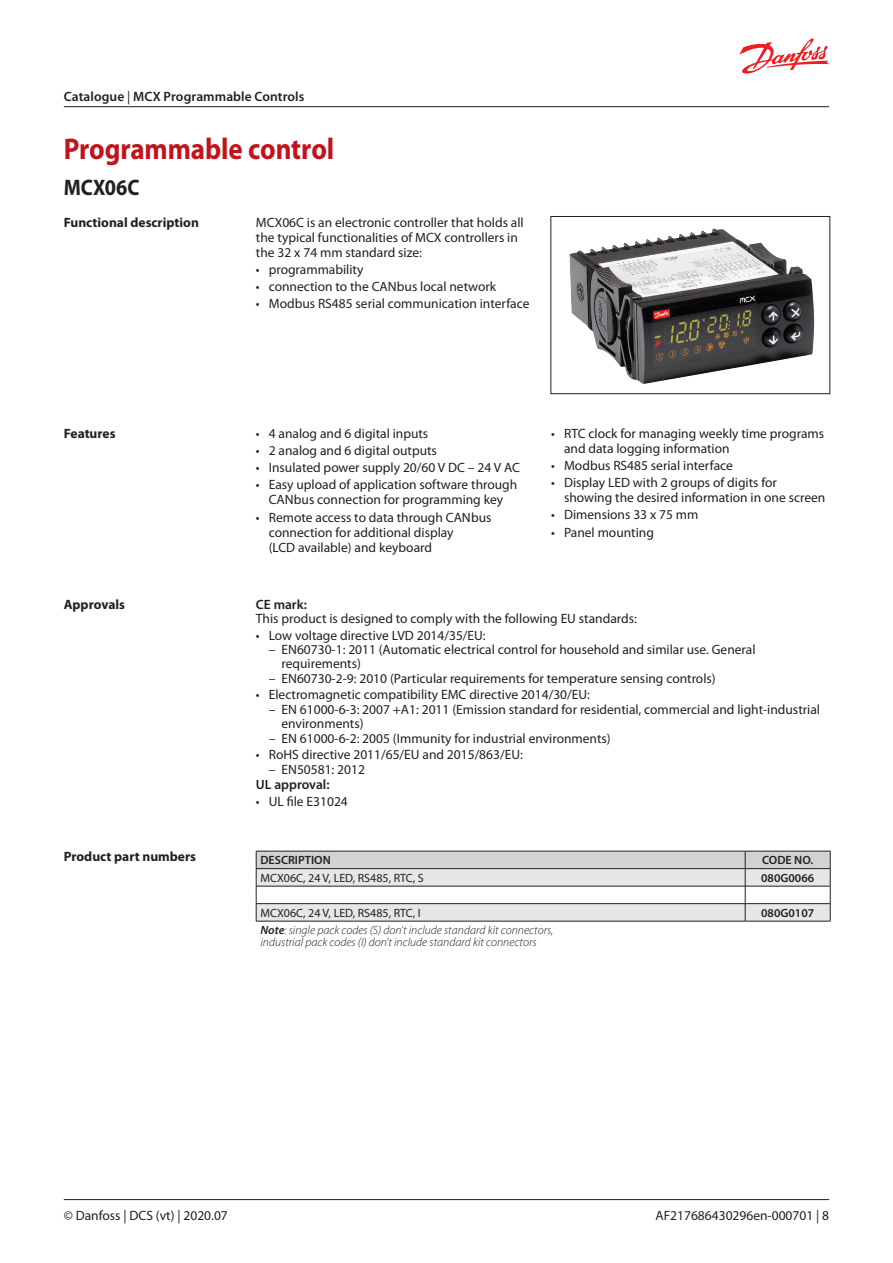
<style>
.page{position:relative;width:893px;height:1263px;background:#fff}
.page>*{position:absolute;margin:0;border:0;box-sizing:border-box;transform-origin:0 0}
.Title_big{font:700 30px "Myriad Pro";letter-spacing:-.005em;color:#c4121a;scale:.9 1}
.Title_little{font:700 22.5px "Myriad Pro";color:#231f20;scale:.9 1}
.Content_cell{font:13.5px/15px "Myriad Pro";color:#231f20}
.Normtext{font:13.5px "Myriad Pro";color:#231f20}
.Normtext_bold{font:700 13.5px "Myriad Pro";color:#231f20}
.Normtext-2{font:600 13.5px "Myriad Pro";letter-spacing:.005em;color:#231f20}
.Normtext_bold-2{font:600 13.5px "Myriad Pro";color:#231f20}
.Note{font:italic 300 12px/12px "Myriad Pro";color:#231f20}
.Content_cell-2{font:12px "Myriad Pro";color:#231f20}
.Content_cell-3{font:600 12px "Myriad Pro";color:#231f20}
.Head_rows_Right{font:600 12px "Myriad Pro";color:#231f20}
.Head_rows{font:600 12px "Myriad Pro";color:#231f20}
.s1{font-weight:400}
.s2{font-weight:600}
</style>
<div class="page">
<hr style="left:64px;top:1199px;width:765px;height:1px;background:#231f20">
<svg style="left:739px;top:38px;width:90px;height:36px"></svg>
<hr style="left:64px;top:106px;width:765px;height:1px;background:#231f20">
<img style="left:569px;top:228px;width:245px;height:156px">
<div style="left:550px;top:216px;width:280px;height:178px;border:1px solid #231f20"></div>
<svg style="left:256px;top:851px;width:575px;height:71px"></svg>
<hr style="left:256px;top:921px;width:489px;height:1px;background:#231f20">
<hr style="left:745px;top:921px;width:85px;height:1px;background:#231f20">
<hr style="left:256px;top:903px;width:489px;height:1px;background:#231f20">
<hr style="left:745px;top:903px;width:85px;height:1px;background:#231f20">
<hr style="left:256px;top:868px;width:489px;height:1px;background:#231f20">
<hr style="left:745px;top:868px;width:85px;height:1px;background:#231f20">
<p class="Normtext-2" style="left:64px;top:89px;width:242px">Catalogue <span class="s1">|</span> MCX Programmable Controls</p>
<p class="Title_big" style="left:64px;top:132px;width:302px">Programmable control</p>
<p class="Title_little" style="left:64px;top:175px;width:86px">MCX06C</p>
<p class="Normtext_bold" style="left:64px;top:215px;width:137px">Functional description</p>
<p class="Normtext" style="left:256px;top:215px;width:269px">MCX06C is an electronic controller that holds all</p>
<p class="Normtext" style="left:256px;top:230px;width:263px">the typical functionalities of MCX controllers in</p>
<p class="Normtext" style="left:256px;top:245px;width:167px">the 32 x 74 mm standard size:</p>
<p class="Content_cell" style="left:256px;top:262px;width:109px">• programmability</p>
<p class="Content_cell" style="left:256px;top:279px;width:242px">• connection to the CANbus local network</p>
<p class="Content_cell" style="left:256px;top:296px;width:275px">• Modbus RS485 serial communication interface</p>
<p class="Normtext_bold" style="left:64px;top:426px;width:53px">Features</p>
<p class="Content_cell" style="left:256px;top:426px;width:174px">• 4 analog and 6 digital inputs</p>
<p class="Content_cell" style="left:256px;top:443px;width:182px">• 2 analog and 6 digital outputs</p>
<p class="Content_cell" style="left:256px;top:460px;width:265px">• Insulated power supply 20/60 V DC – 24 V AC</p>
<p class="Content_cell" style="left:256px;top:478px;width:263px;text-align:center">• Easy upload of application software through<br>CANbus connection for programming key</p>
<p class="Content_cell" style="left:269px;top:510px;width:224px;text-indent:-13px">• Remote access to data through CANbus connection for additional display<br>(LCD available) and keyboard</p>
<p class="Content_cell" style="left:564px;top:426px;width:262px;text-indent:-13px">• RTC clock for managing weekly time programs and data logging information</p>
<p class="Content_cell" style="left:551px;top:458px;width:183px">• Modbus RS485 serial interface</p>
<p class="Content_cell" style="left:564px;top:475px;width:263px;text-indent:-13px">• Display LED with 2 groups of digits for showing the desired information in one screen</p>
<p class="Content_cell" style="left:551px;top:508px;width:149px">• Dimensions 33 x 75 mm</p>
<p class="Content_cell" style="left:551px;top:525px;width:104px">• Panel mounting</p>
<p class="Normtext_bold" style="left:64px;top:597px;width:63px">Approvals</p>
<p class="Normtext_bold" style="left:64px;top:849px;width:134px">Product part numbers</p>
<p class="Normtext_bold-2" style="left:256px;top:597px;width:52px">CE mark:</p>
<p class="Content_cell" style="left:256px;top:611px;width:382px">This product is designed to comply with the following EU standards:</p>
<p class="Content_cell" style="left:256px;top:628px;width:231px">• Low voltage directive LVD 2014/35/EU:</p>
<p class="Content_cell" style="left:281px;top:642px;width:476px;line-height:14.4px;text-indent:-13px">– EN60730-1: 2011 (Automatic electrical control for household and similar use. General requirements)</p>
<p class="Content_cell" style="left:269px;top:671px;width:448px">– EN60730-2-9: 2010 (Particular requirements for temperature sensing controls)</p>
<p class="Content_cell" style="left:256px;top:688px;width:335px">• Electromagnetic compatibility EMC directive 2014/30/EU:</p>
<p class="Content_cell" style="left:281px;top:702px;width:540px;line-height:14.4px;text-indent:-13px">– EN 61000-6-3: 2007 +A1: 2011 (Emission standard for residential, commercial and light-industrial environments)</p>
<p class="Content_cell" style="left:269px;top:731px;width:343px">– EN 61000-6-2: 2005 (Immunity for industrial environments)</p>
<p class="Content_cell" style="left:256px;top:747px;width:268px">• RoHS directive 2011/65/EU and 2015/863/EU:</p>
<p class="Content_cell" style="left:269px;top:762px;width:98px">– EN50581: 2012</p>
<p class="Normtext-2" style="left:256px;top:777px;width:75px">UL approval:</p>
<p class="Content_cell" style="left:256px;top:794px;width:93px">• UL file E31024</p>
<p class="Head_rows_Right" style="left:260px;top:854px;width:72px">DESCRIPTION</p>
<p class="Head_rows" style="left:762px;top:854px;width:52px">CODE NO.</p>
<p class="Content_cell-2" style="left:260px;top:871px;width:165px">MCX06C, 24 V, LED, RS485, RTC, S</p>
<p class="Content_cell-3" style="left:761px;top:871px;width:55px">080G0066</p>
<p class="Content_cell-2" style="left:260px;top:906px;width:162px">MCX06C, 24 V, LED, RS485, RTC, I</p>
<p class="Content_cell-3" style="left:761px;top:906px;width:55px">080G0107</p>
<p class="Note" style="left:260px;top:925px;width:294px"><span class="s2">Note</span>: single pack codes (S) don’t include standard kit connectors, industrial pack codes (I) don’t include standard kit connectors</p>
<p class="Content_cell" style="left:64px;top:1209px;width:166px">© Danfoss | DCS (vt) | 2020.07</p>
<p class="Content_cell" style="left:655px;top:1208px;width:175px">AF217686430296en-000701 | 8</p>
</div>
